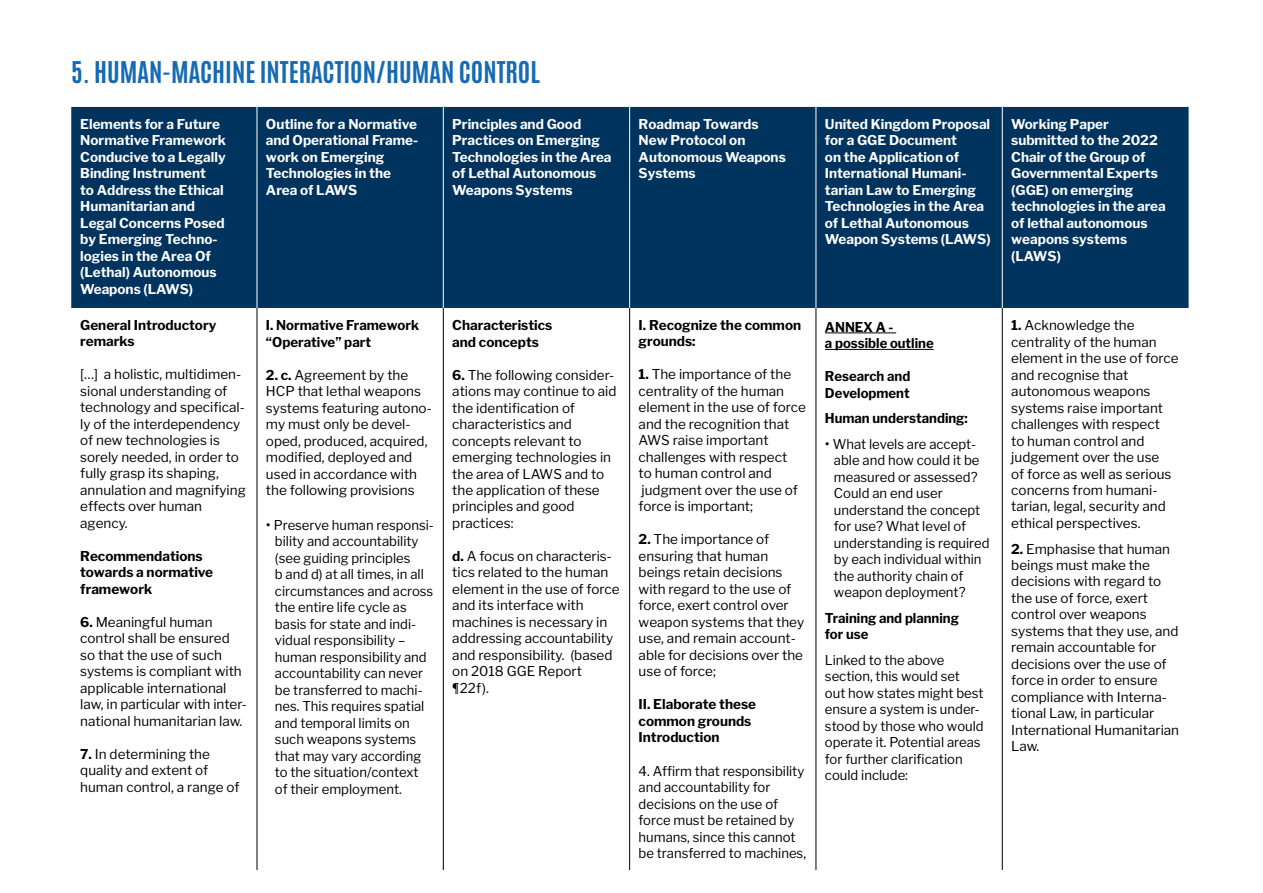
<style>
.page{position:relative;width:1263px;height:893px;background:#fff}
.page>*{position:absolute;margin:0;border:0;box-sizing:border-box;transform-origin:0 0}
.t1{font:700 25.5px "Antonio";color:#176bb4}
.t2{font:13.5px/16.5px "Libre Franklin";color:#000}
.t3{font:700 13.5px/16.5px "Libre Franklin";color:#fff}
.t4{font:700 13.5px/16.5px "Libre Franklin";color:#000}
.s1{font-weight:700}
.s2{font-size:16.5px}
</style>
<div class="page">
<div style="left:71px;top:107px;width:1117px;height:201px;background:#00335e"></div>
<hr style="left:257px;top:308px;width:1px;height:585px;background:#000">
<hr style="left:443px;top:308px;width:1px;height:585px;background:#000">
<hr style="left:629px;top:308px;width:1px;height:585px;background:#000">
<hr style="left:816px;top:308px;width:1px;height:585px;background:#000">
<hr style="left:1002px;top:308px;width:1px;height:585px;background:#000">
<hr style="left:257px;top:107px;width:1px;height:201px;background:#fff">
<hr style="left:443px;top:107px;width:1px;height:201px;background:#fff">
<hr style="left:629px;top:107px;width:1px;height:201px;background:#fff">
<hr style="left:815px;top:107px;width:1px;height:201px;background:#fff">
<hr style="left:1002px;top:107px;width:1px;height:201px;background:#fff">
<hr style="left:825px;top:333px;width:71px;height:1px;background:#000">
<hr style="left:825px;top:349px;width:109px;height:1px;background:#000">
<div style="left:0;top:871px;width:1263px;height:22px;background:#fff"></div>
<h1 class="t1" style="left:71px;top:54px;width:470px">5. HUMAN-MACHINE INTERACTION/HUMAN CONTROL</h1>
<p class="t3" style="left:80px;top:116px;width:147px">Elements for a Future<br>Normative Framework<br>Conducive to a Legally<br>Binding Instrument<br>to Address the Ethical<br>Humanitarian and<br>Legal Concerns Posed by Emerging Techno&shy;logies in the Area Of (Lethal) Autonomous<br>Weapons (LAWS)</p>
<p class="t3" style="left:266px;top:116px;width:154px">Outline for a Normative and Operational Frame&shy;work on Emerging<br>Technologies in the<br>Area of LAWS</p>
<p class="t3" style="left:452px;top:116px;width:161px">Principles and Good<br>Practices on Emerging<br>Technologies in the Area of Lethal Autonomous<br>Weapons Systems</p>
<p class="t3" style="left:639px;top:116px;width:149px">Roadmap Towards<br>New Protocol on<br>Autonomous Weapons<br>Systems</p>
<p class="t3" style="left:825px;top:116px;width:167px">United Kingdom Proposal for a GGE Document<br>on the Application of<br>International Humani&shy;tarian Law to Emerging<br>Technologies in the Area of Lethal Autonomous<br>Weapon Systems (LAWS)</p>
<p class="t3" style="left:1011px;top:116px;width:156px">Working Paper submitted to the 2022<br>Chair of the Group of<br>Governmental Experts (GGE) on emerging technologies in the area of lethal autonomous weapons systems (LAWS)</p>
<p class="t4" style="left:80px;top:317px;width:138px">General Introductory remarks</p>
<p class="t2" style="left:80px;top:366px;width:167px">[…] a holistic, multidimen&shy;sional understanding of technology and specifical&shy;ly of the interdependency of new technologies is sorely needed, in order to fully grasp its shaping, annulation and magnifying effects over human agency.</p>
<p class="t4" style="left:80px;top:548px;width:134px">Recommendations towards a normative framework</p>
<p class="t2" style="left:80px;top:614px;width:168px"><span class="s1">6.</span> Meaningful human control shall be ensured so that the use of such systems is compliant with applicable international law, in particular with inter&shy;national humanitarian law.</p>
<p class="t2" style="left:80px;top:746px;width:161px"><span class="s1">7.</span> In determining the quality and extent of human control, a range of</p>
<p class="t4" style="left:452px;top:317px;width:102px">Characteristics and concepts</p>
<p class="t2" style="left:452px;top:366px;width:166px"><span class="s1">6.</span> The following consider&shy;ations may continue to aid the identification of characteristics and concepts relevant to emerging technologies in the area of LAWS and to the application of these principles and good practices:</p>
<p class="t2" style="left:452px;top:548px;width:169px"><span class="s1">d.</span> A focus on characteris&shy;tics related to the human element in the use of force and its interface with machines is necessary in addressing accountability and responsibility. (based on 2018 GGE Report ¶22f).</p>
<p class="t4" style="left:639px;top:317px;width:164px">I. Recognize the common grounds:</p>
<p class="t2" style="left:639px;top:366px;width:169px"><span class="s1">1.</span> The importance of the centrality of the human element in the use of force and the recognition that<br>AWS raise important challenges with respect<br>to human control and judgment over the use of force is important;</p>
<p class="t2" style="left:639px;top:531px;width:167px"><span class="s1">2.</span> The importance of ensuring that human beings retain decisions with regard to the use of force, exert control over weapon systems that they use, and remain account&shy;able for decisions over the use of force;</p>
<p class="t4" style="left:639px;top:696px;width:119px">II. Elaborate these common grounds<br>Introduction</p>
<p class="t2" style="left:639px;top:762px;width:169px">4. Affirm that responsibility and accountability for decisions on the use of force must be retained by humans, since this cannot be transferred to machines,</p>
<p class="t4" style="left:266px;top:317px;width:155px">I. Normative Framework “Operative” part</p>
<p class="t2" style="left:266px;top:366px;width:167px"><span class="s1">2. c.</span> Agreement by the<br>HCP that lethal weapons systems featuring autono&shy;my must only be devel&shy;oped, produced, acquired, modified, deployed and used in accordance with the following provisions</p>
<p class="t2" style="left:275px;top:517px;width:160px;text-indent:-9px"><span class="s2">•</span> Preserve human responsi&shy;bility and accountability (see guiding principles<br>b and d) at all times, in all circumstances and across the entire life cycle as basis for state and indi&shy;vidual responsibility – human responsibility and accountability can never be transferred to machi&shy;nes. This requires spatial and temporal limits on such weapons systems that may vary according to the situation/context of their employment.</p>
<p class="t2" style="left:1011px;top:317px;width:169px"><span class="s1">1.</span> Acknowledge the centrality of the human element in the use of force and recognise that autonomous weapons systems raise important challenges with respect<br>to human control and judgement over the use<br>of force as well as serious concerns from humani&shy;tarian, legal, security and ethical perspectives.</p>
<p class="t2" style="left:1011px;top:540px;width:169px"><span class="s1">2.</span> Emphasise that human beings must make the decisions with regard to the use of force, exert control over weapons systems that they use, and remain accountable for decisions over the use of force in order to ensure compliance with Interna&shy;tional Law, in particular<br>International Humanitarian<br>Law.</p>
<p class="t4" style="left:825px;top:319px;width:110px">ANNEX A -<br>a possible outline</p>
<p class="t4" style="left:825px;top:368px;width:87px">Research and<br>Development</p>
<p class="t4" style="left:825px;top:410px;width:144px">Human understanding:</p>
<p class="t2" style="left:834px;top:436px;width:157px;text-indent:-9px"><span class="s2">•</span> What levels are accept&shy;able and how could it be measured or assessed?<br>Could an end user understand the concept for use? What level of understanding is required by each individual within the authority chain of weapon deployment?</p>
<p class="t4" style="left:825px;top:610px;width:136px">Training and planning for use</p>
<p class="t2" style="left:825px;top:652px;width:160px">Linked to the above section, this would set out how states might best ensure a system is under&shy;stood by those who would operate it. Potential areas for further clarification could include:</p>
</div>
